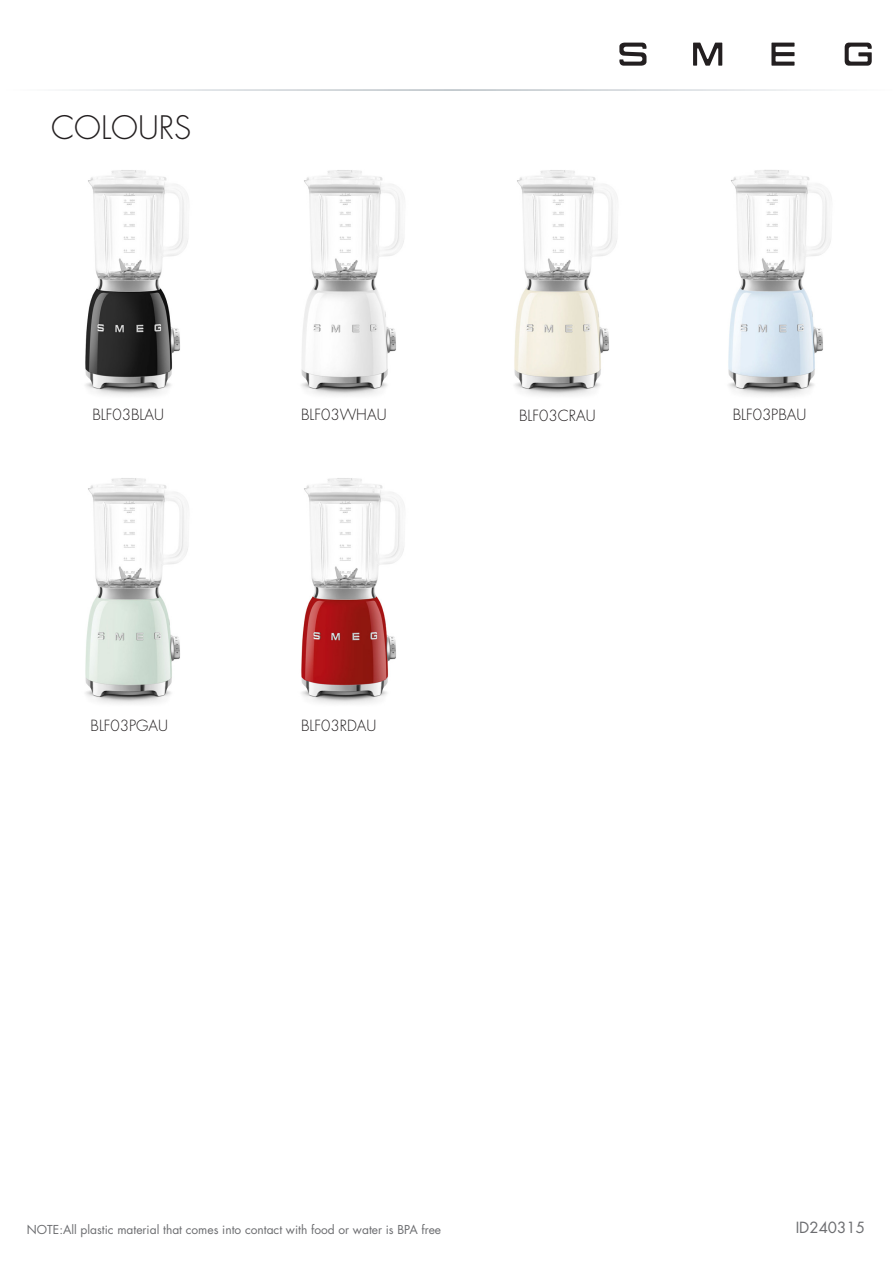
<style>
.page{position:relative;width:893px;height:1263px;background:#fff}
.page>*{position:absolute;margin:0;border:0;box-sizing:border-box;transform-origin:0 0}
.t1{font:300 31.5px "Futura Std";letter-spacing:-.005em;color:#231f20}
.t2{font:300 15px "Futura Std";color:#231f20}
.t3{font:15px "Futura Std";color:#6c6d70}
.t4{font:12px "Futura Std";color:#6c6d70}
</style>
<div class="page">
<svg style="left:619px;top:43px;width:27px;height:23px"></svg>
<svg style="left:845px;top:43px;width:27px;height:23px"></svg>
<svg style="left:771px;top:43px;width:23px;height:23px"></svg>
<svg style="left:693px;top:43px;width:29px;height:23px"></svg>
<img style="left:85px;top:170px;width:104px;height:226px">
<img style="left:301px;top:170px;width:104px;height:226px">
<img style="left:514px;top:170px;width:104px;height:226px">
<img style="left:728px;top:170px;width:104px;height:226px">
<img style="left:85px;top:478px;width:104px;height:226px">
<img style="left:301px;top:478px;width:104px;height:226px">
<p class="t1" style="left:51px;top:108px;width:142px">COLOURS</p>
<p class="t2" style="left:92px;top:405px;width:73px">BLF03BLAU</p>
<p class="t2" style="left:301px;top:405px;width:87px">BLF03WHAU</p>
<p class="t2" style="left:519px;top:407px;width:78px">BLF03CRAU</p>
<p class="t2" style="left:91px;top:717px;width:79px">BLF03PGAU</p>
<p class="t2" style="left:301px;top:717px;width:77px">BLF03RDAU</p>
<p class="t2" style="left:733px;top:406px;width:75px">BLF03PBAU</p>
<p class="t4" style="left:27px;top:1221px;width:416px">NOTE:All plastic material that comes into contact with food or water is BPA free</p>
<p class="t3" style="left:796px;top:1218px;width:71px">ID240315</p>
</div>
